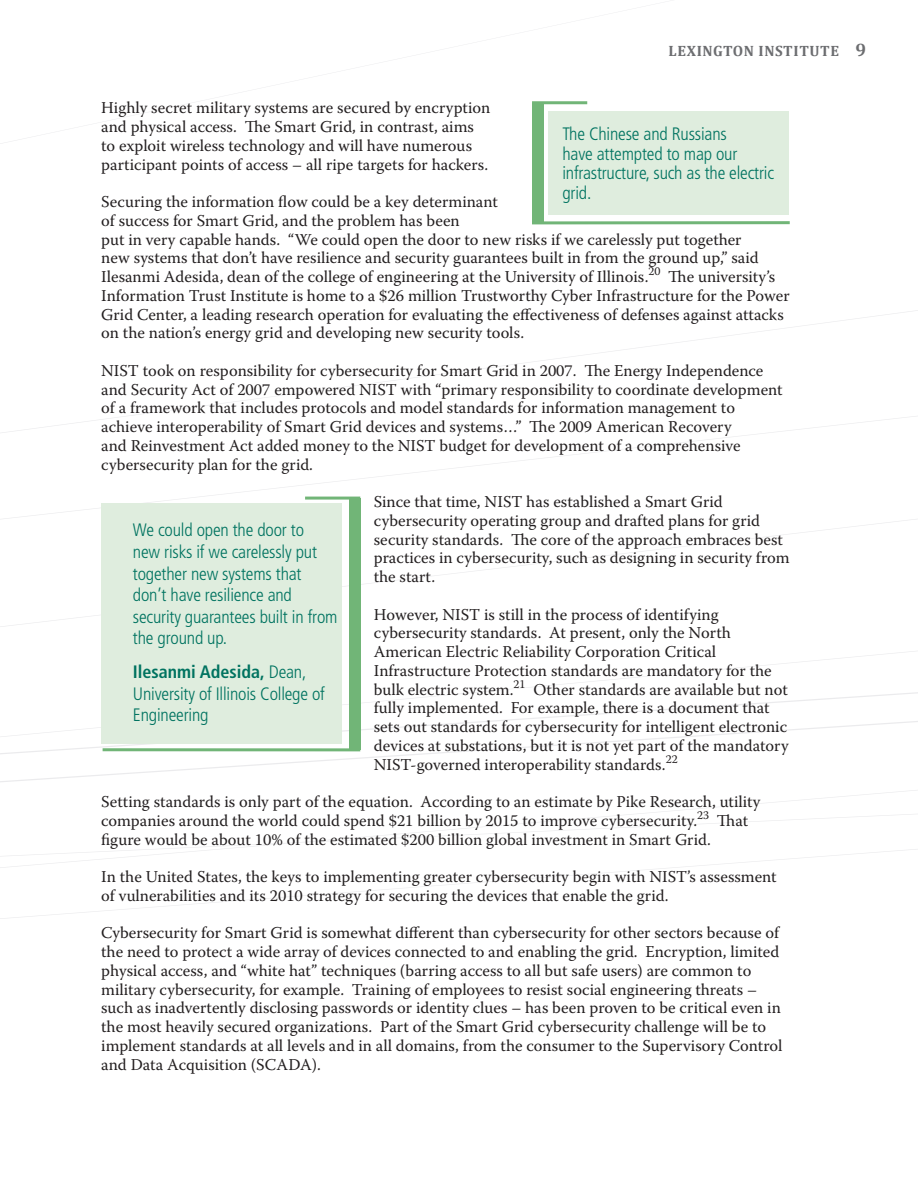
<style>
.page{position:relative;width:918px;height:1188px;background:#fff}
.page>*{position:absolute;margin:0;border:0;box-sizing:border-box;transform-origin:0 0}
.t1{font:300 condensed 18px/21.6px "Frutiger";letter-spacing:-.01em;color:#007360}
.t2{font:16.5px/18.8px "Warnock Pro";color:#231f20}
.t3{font:700 15px "Cambria";letter-spacing:.04em;color:#6c6d70}
.s1{font-size:18px}
.s2{font-weight:700}
</style>
<div class="page">
<svg style="left:144px;top:310px;width:774px;height:104px"></svg>
<svg style="left:2px;top:414px;width:914px;height:103px"></svg>
<svg style="left:0;top:517px;width:916px;height:110px"></svg>
<svg style="left:0;top:857px;width:812px;height:62px"></svg>
<svg style="left:343px;top:691px;width:575px;height:29px"></svg>
<svg style="left:0;top:720px;width:918px;height:62px"></svg>
<div style="left:101px;top:503px;width:241px;height:241px;background:#dfedde"></div>
<div style="left:349px;top:499px;width:11px;height:251px;background:#71b577"></div>
<hr style="left:305px;top:497px;width:55px;height:3px;background:#71b577">
<hr style="left:103px;top:748px;width:257px;height:3px;background:#71b577">
<div style="left:549px;top:111px;width:240px;height:103px;background:#dfedde"></div>
<div style="left:532px;top:103px;width:11px;height:120px;background:#71b577"></div>
<hr style="left:532px;top:101px;width:55px;height:3px;background:#71b577">
<hr style="left:532px;top:221px;width:258px;height:3px;background:#71b577">
<svg style="left:585px;top:364px;width:18px;height:12px"></svg>
<svg style="left:530px;top:420px;width:17px;height:12px"></svg>
<svg style="left:512px;top:533px;width:17px;height:12px"></svg>
<svg style="left:0;top:813px;width:917px;height:44px"></svg>
<p class="t3" style="left:669px;top:42px;width:199px">LEXINGTON INSTITUTE <span class="s1">9</span></p>
<p class="t2" style="left:101px;top:98px;width:391px">Highly secret military systems are secured by encryption and physical access.</p>
<p class="t2" style="left:101px;top:117px;width:389px;text-indent:162px">e Smart Grid, in contrast, aims to exploit wireless technology and will have numerous participant points of access – all ripe targets for hackers.</p>
<p class="t2" style="left:101px;top:192px;width:659px">Securing the information flow could be a key determinant<br>of success for Smart Grid, and the problem has been<br>put in very capable hands. “We could open the door to new risks if we carelessly put together new systems that don’t have resilience and security guarantees built in from the ground up,” said Ilesanmi Adesida, dean of the college of engineering at the University of Illinois.<sup>20</sup></p>
<p class="t1" style="left:562px;top:124px;width:213px;line-height:19.5px">The Chinese and Russians<br>have attempted to map our infrastructure, such as the electric grid.</p>
<p class="t2" style="left:101px;top:267px;width:690px;text-indent:585px">e university’s Information Trust Institute is home to a $26 million Trustworthy Cyber Infrastructure for the Power Grid Center, a leading research operation for evaluating the effectiveness of defenses against attacks on the nation’s energy grid and developing new security tools.</p>
<p class="t2" style="left:101px;top:361px;width:477px">NIST took on responsibility for cybersecurity for Smart Grid in 2007.</p>
<p class="t2" style="left:101px;top:361px;width:683px;text-indent:502px">e Energy Independence and Security Act of 2007 empowered NIST with “primary responsibility to coordinate development of a framework that includes protocols and model standards for information management to achieve interoperability of Smart Grid devices and systems…”</p>
<p class="t2" style="left:101px;top:417px;width:641px;text-indent:446px">e 2009 American Recovery and Reinvestment Act added money to the NIST budget for development of a comprehensive cybersecurity plan for the grid.</p>
<p class="t2" style="left:374px;top:492px;width:388px">Since that time, NIST has established a Smart Grid cybersecurity operating group and drafted plans for grid security standards.</p>
<p class="t1" style="left:133px;top:520px;width:206px">We could open the door to<br>new risks if we carelessly put together new systems that don’t have resilience and security guarantees built in from the ground up.</p>
<p class="t1" style="left:133px;top:661px;width:193px"><span class="s2">Ilesanmi Adesida,</span> Dean,<br>University of Illinois College of<br>Engineering</p>
<p class="t2" style="left:374px;top:530px;width:417px;text-indent:156px">e core of the approach embraces best practices in cybersecurity, such as designing in security from the start.</p>
<p class="t2" style="left:374px;top:605px;width:416px">However, NIST is still in the process of identifying cybersecurity standards. At present, only the North American Electric Reliability Corporation Critical Infrastructure Protection standards are mandatory for the bulk electric system.<sup>21</sup> Other standards are available but not fully implemented. For example, there is a document that sets out standards for cybersecurity for intelligent electronic devices at substations, but it is not yet part of the mandatory NIST-governed interoperability standards.<sup>22</sup></p>
<p class="t2" style="left:101px;top:792px;width:661px">Setting standards is only part of the equation. According to an estimate by Pike Research, utility companies around the world could spend $21 billion by 2015 to improve cybersecurity.<sup>23</sup></p>
<p class="t2" style="left:735px;top:811px;width:14px">at</p>
<p class="t2" style="left:101px;top:830px;width:611px">figure would be about 10% of the estimated $200 billion global investment in Smart Grid.</p>
<p class="t2" style="left:101px;top:867px;width:677px">In the United States, the keys to implementing greater cybersecurity begin with NIST’s assessment of vulnerabilities and its 2010 strategy for securing the devices that enable the grid.</p>
<p class="t2" style="left:101px;top:923px;width:683px">Cybersecurity for Smart Grid is somewhat different than cybersecurity for other sectors because of the need to protect a wide array of devices connected to and enabling the grid. Encryption, limited physical access, and “white hat” techniques (barring access to all but safe users) are common to military cybersecurity, for example. Training of employees to resist social engineering threats – such as inadvertently disclosing passwords or identity clues – has been proven to be critical even in the most heavily secured organizations. Part of the Smart Grid cybersecurity challenge will be to implement standards at all levels and in all domains, from the consumer to the Supervisory Control and Data Acquisition (SCADA).</p>
</div>
